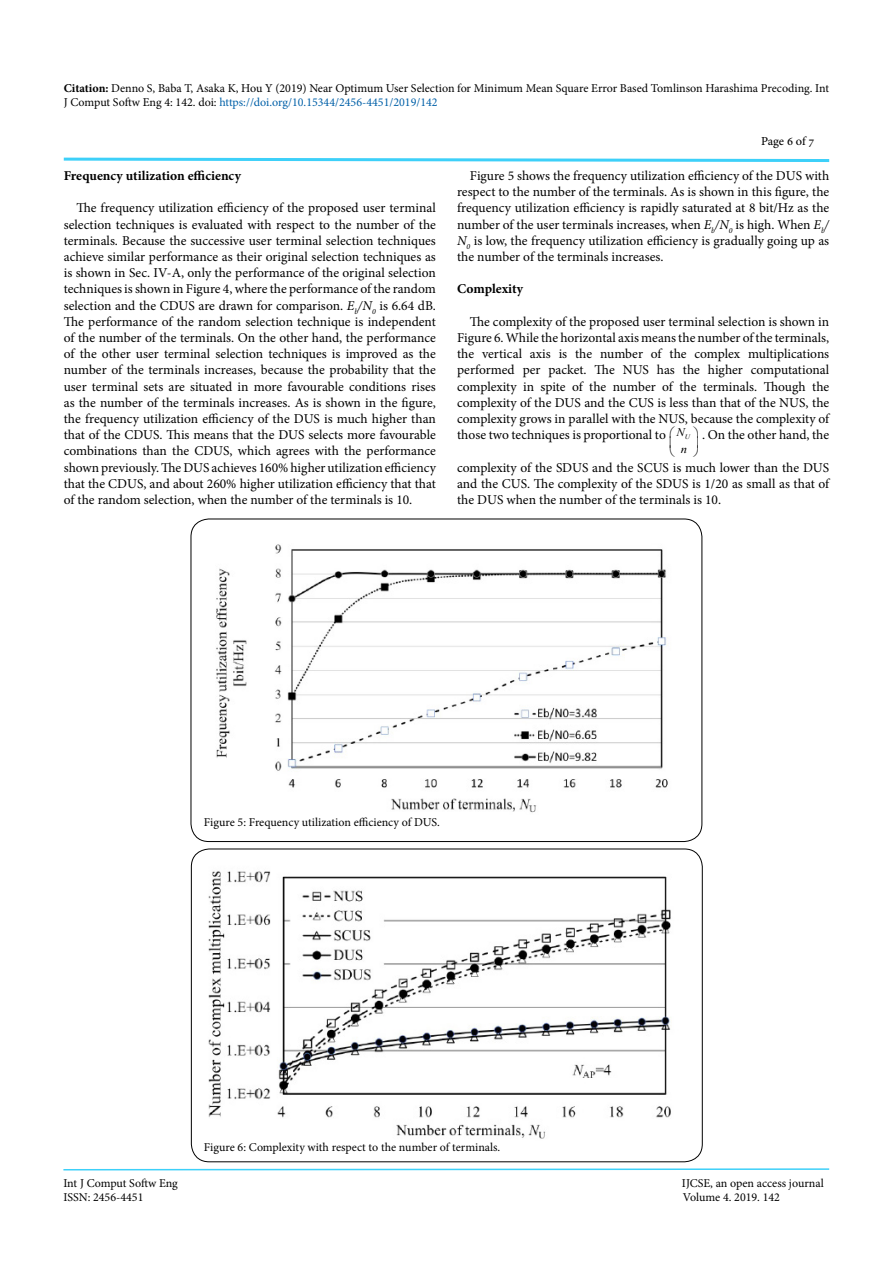
<style>
.page{position:relative;width:893px;height:1263px;background:#fff}
.page>*{position:absolute;margin:0;border:0;box-sizing:border-box;transform-origin:0 0}
.t1{font:13.5px/16.2px "Minion Pro";color:#000;text-align:justify}
.t2{font:700 13.5px "Minion Pro";letter-spacing:-.005em;color:#000}
.t3{font:12px/14.4px "Minion Pro";color:#000}
.t4{font:12px "Adobe Hebrew";letter-spacing:-.01em;color:#000}
.t5{font:italic 11.7px/17.4px "Times New Roman";color:#000;text-align:center;scale:1.08 1}
.s1{font-weight:700}
.s2{color:#0060a8}
.s3{font-style:italic}
</style>
<div class="page">
<svg style="left:63px;top:1168px;width:767px;height:3px"></svg>
<svg style="left:63px;top:157px;width:767px;height:5px"></svg>
<img style="left:216px;top:544px;width:452px;height:269px">
<img style="left:208px;top:871px;width:463px;height:268px">
<p class="t3" style="left:64px;top:81px;width:767px"><span class="s1">Citation:</span> Denno S, Baba T, Asaka K, Hou Y (2019) Near Optimum User Selection for Minimum Mean Square Error Based Tomlinson Harashima Precoding. Int<br>J Comput Softw Eng 4: 142. doi: <span class="s2">https://doi.org/10.15344/2456-4451/2019/142</span></p>
<p class="t4" style="left:761px;top:134px;width:55px">Page 6 of 7</p>
<p class="t1" style="left:457px;top:168px;width:374px;text-indent:13px">Figure 5 shows the frequency utilization efficiency of the DUS with respect to the number of the terminals. As is shown in this figure, the frequency utilization efficiency is rapidly saturated at 8 bit/Hz as the number of the user terminals increases, when <span class="s3">E</span><sub>b</sub><span class="s3">/N</span><sub>0</sub> is high. When <span class="s3">E</span><sub>b</sub><span class="s3">/ N</span><sub>0</sub> is low, the frequency utilization efficiency is gradually going up as the number of the terminals increases.</p>
<p class="t2" style="left:457px;top:279px;width:67px">Complexity</p>
<p class="t1" style="left:457px;top:313px;width:374px;text-indent:13px">The complexity of the proposed user terminal selection is shown in Figure 6. While the horizontal axis means the number of the terminals, the vertical axis is the number of the complex multiplications performed per packet. The NUS has the higher computational complexity in spite of the number of the terminals. Though the complexity of the DUS and the CUS is less than that of the NUS, the complexity grows in parallel with the NUS, because the complexity of those two techniques is proportional to</p>
<p class="t2" style="left:64px;top:166px;width:179px">Frequency utilization efficiency</p>
<p class="t1" style="left:64px;top:200px;width:374px;text-indent:13px">The frequency utilization efficiency of the proposed user terminal selection techniques is evaluated with respect to the number of the terminals. Because the successive user terminal selection techniques achieve similar performance as their original selection techniques as is shown in Sec. IV-A, only the performance of the original selection techniques is shown in Figure 4, where the performance of the random selection and the CDUS are drawn for comparison. <span class="s3">E</span><sub>b</sub><span class="s3">/N</span><sub>0</sub> is 6.64 dB.<br>The performance of the random selection technique is independent of the number of the terminals. On the other hand, the performance of the other user terminal selection techniques is improved as the number of the terminals increases, because the probability that the user terminal sets are situated in more favourable conditions rises as the number of the terminals increases. As is shown in the figure, the frequency utilization efficiency of the DUS is much higher than that of the CDUS. This means that the DUS selects more favourable combinations than the CDUS, which agrees with the performance shown previously. The DUS achieves 160% higher utilization efficiency that the CDUS, and about 260% higher utilization efficiency that that of the random selection, when the number of the terminals is 10.</p>
<p class="t5" style="left:676px;top:423px;width:14px">N<sub>U </sub>n</p>
<p class="t1" style="left:702px;top:427px;width:128px">. On the other hand, the</p>
<p class="t1" style="left:457px;top:459px;width:374px">complexity of the SDUS and the SCUS is much lower than the DUS and the CUS. The complexity of the SDUS is 1/20 as small as that of the DUS when the number of the terminals is 10.</p>
<p class="t3" style="left:204px;top:815px;width:238px">Figure 5: Frequency utilization efficiency of DUS.</p>
<p class="t3" style="left:204px;top:1140px;width:298px">Figure 6: Complexity with respect to the number of terminals.</p>
<p class="t3" style="left:63px;top:1176px;width:116px">Int J Comput Softw Eng</p>
<p class="t3" style="left:682px;top:1176px;width:143px">IJCSE, an open access journal</p>
<p class="t3" style="left:63px;top:1190px;width:82px">ISSN: 2456-4451</p>
<p class="t3" style="left:683px;top:1190px;width:99px">Volume 4. 2019. 142</p>
</div>
